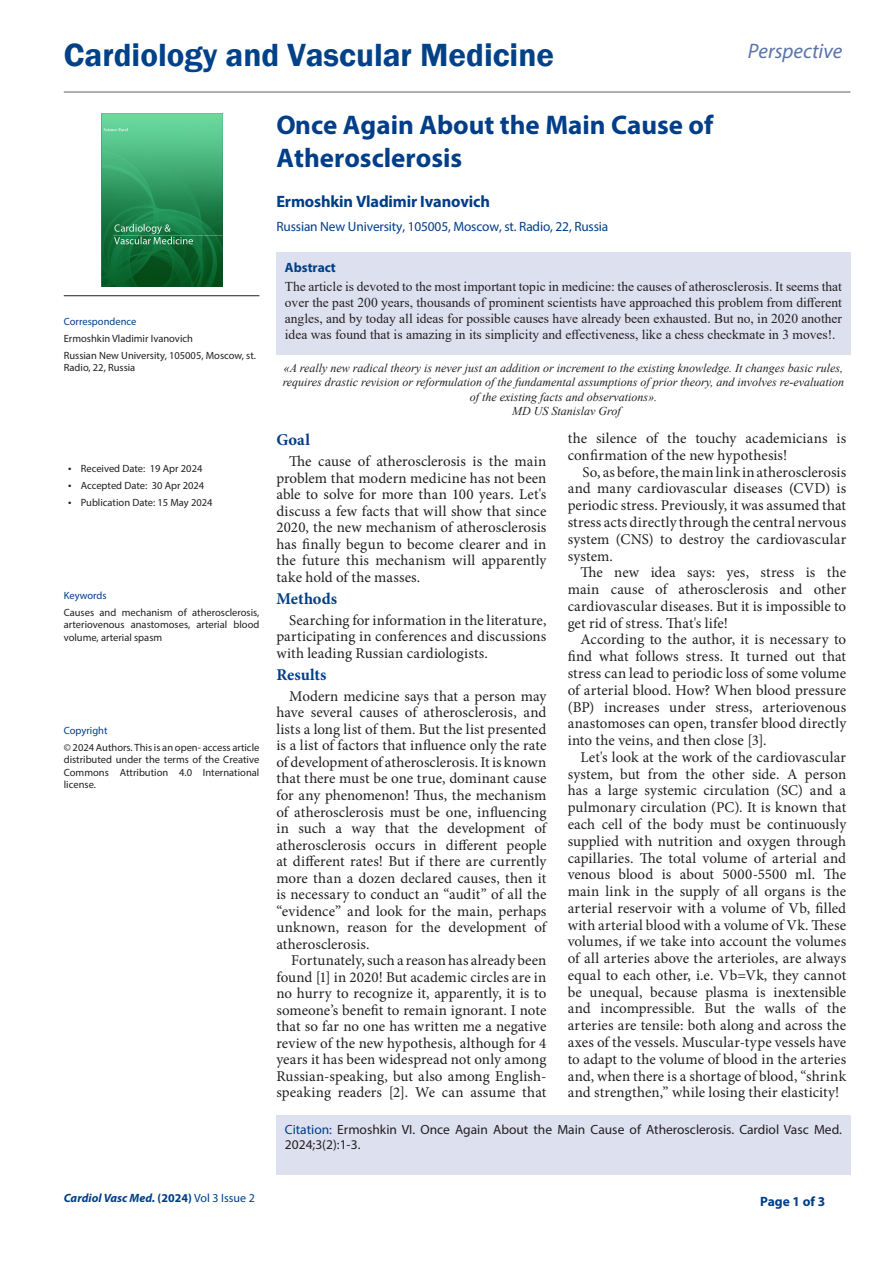
<style>
.page{position:relative;width:893px;height:1263px;background:#fff}
.page>*{position:absolute;margin:0;border:0;box-sizing:border-box;transform-origin:0 0}
.t1{font:600 33px "Franklin Gothic";color:#004188}
.t2{font:700 27px/33px "Myriad Pro";color:#003e88}
.t3{font:italic 21px "Myriad Pro";color:#5a74aa}
.t4{font:700 16.5px "Myriad Pro";letter-spacing:-.01em;color:#003e88}
.t5{font:700 16.5px "Minion Pro";letter-spacing:.005em;color:#003e88}
.t6{font:15px/16.8px "Minion Pro";letter-spacing:.005em;color:#231f20;text-align:justify}
.t7{font:13.5px/16.2px "Times New Roman";color:#231f20;text-align:justify}
.t8{font:13.5px "Myriad Pro";letter-spacing:-.01em;color:#003e88}
.t9{font:700 13.5px "Myriad Pro";color:#003e88}
.t10{font:13.35px/15px "Myriad Pro";color:#231f20}
.t11{font:italic 12px/14.4px "Times New Roman";color:#231f20;text-align:center}
.t12{font:italic 700 12px "Myriad Pro";color:#003e88}
.t13{font:10.5px/12.6px "Myriad Pro";color:#231f20;text-align:justify}
.t14{font:10.5px "Myriad Pro";color:#003e88}
.s1{font-size:12px}
.s2{color:#003e88}
.s3{font-style:normal}
.s4{font-weight:400;font-style:normal}
</style>
<div class="page">
<div style="left:276px;top:1115px;width:574px;height:60px;background:#dde0ef"></div>
<img style="left:101px;top:114px;width:121px;height:172px">
<hr style="left:64px;top:295px;width:195px;height:1px;background:#231f20">
<hr style="left:64px;top:91px;width:786px;height:2px;background:#939598">
<div style="left:276px;top:252px;width:574px;height:102px;background:#dde0ef"></div>
<h1 class="t1" style="left:64px;top:34px;width:492px">Cardiology and Vascular Medicine</h1>
<h3 class="t3" style="left:748px;top:38px;width:96px">Perspective</h3>
<p class="t14" style="left:64px;top:315px;width:74px">Correspondence</p>
<p class="t13" style="left:64px;top:332px;width:131px">Ermoshkin Vladimir Ivanovich</p>
<p class="t13" style="left:64px;top:349px;width:194px">Russian New University, 105005, Moscow, st.<br>Radio, 22, Russia</p>
<p class="t13" style="left:68px;top:462px;width:136px"><span class="s1">•</span> Received Date: 19 Apr 2024</p>
<p class="t13" style="left:68px;top:479px;width:138px"><span class="s1">•</span> Accepted Date: 30 Apr 2024</p>
<p class="t13" style="left:68px;top:496px;width:146px"><span class="s1">•</span> Publication Date: 15 May 2024</p>
<p class="t14" style="left:64px;top:589px;width:44px">Keywords</p>
<p class="t13" style="left:64px;top:606px;width:197px">Causes and mechanism of atherosclerosis, arteriovenous anastomoses, arterial blood volume, arterial spasm</p>
<p class="t14" style="left:64px;top:724px;width:45px">Copyright</p>
<p class="t13" style="left:64px;top:741px;width:197px">© 2024 Authors. This is an open- access article distributed under the terms of the Creative Commons Attribution 4.0 International license.</p>
<p class="t2" style="left:276px;top:108px;width:438px">Once Again About the Main Cause of<br>Atherosclerosis</p>
<p class="t4" style="left:276px;top:190px;width:215px">Ermoshkin Vladimir Ivanovich</p>
<p class="t8" style="left:276px;top:218px;width:333px">Russian New University, 105005, Moscow, st. Radio, 22, Russia</p>
<p class="t9" style="left:285px;top:259px;width:53px">Abstract</p>
<p class="t7" style="left:285px;top:277px;width:559px">The article is devoted to the most important topic in medicine: the causes of atherosclerosis. It seems that over the past 200 years, thousands of prominent scientists have approached this problem from different angles, and by today all ideas for possible causes have already been exhausted. But no, in 2020 another idea was found that is amazing in its simplicity and effectiveness, like a chess checkmate in 3 moves!.</p>
<p class="t11" style="left:283px;top:360px;width:563px">«A really new radical theory is never just an addition or increment to the existing knowledge. It changes basic rules, requires drastic revision or reformulation of the fundamental assumptions of prior theory, and involves re-evaluation of the existing facts and observations».</p>
<p class="t11" style="left:512px;top:404px;width:110px">MD US Stanislav Grof</p>
<p class="t5" style="left:276px;top:428px;width:35px">Goal</p>
<p class="t6" style="left:276px;top:453px;width:272px;text-indent:13px">The cause of atherosclerosis is the main problem that modern medicine has not been able to solve for more than 100 years. Let's discuss a few facts that will show that since 2020, the new mechanism of atherosclerosis has finally begun to become clearer and in the future this mechanism will apparently take hold of the masses.</p>
<p class="t5" style="left:276px;top:587px;width:62px">Methods</p>
<p class="t6" style="left:276px;top:612px;width:272px;text-indent:13px">Searching for information in the literature, participating in conferences and discussions with leading Russian cardiologists.</p>
<p class="t5" style="left:276px;top:663px;width:52px">Results</p>
<p class="t6" style="left:276px;top:688px;width:272px;text-indent:13px">Modern medicine says that a person may have several causes of atherosclerosis, and lists a long list of them. But the list presented is a list of factors that influence only the rate of development of atherosclerosis. It is known that there must be one true, dominant cause for any phenomenon! Thus, the mechanism of atherosclerosis must be one, influencing in such a way that the development of atherosclerosis occurs in different people at different rates! But if there are currently more than a dozen declared causes, then it is necessary to conduct an “audit” of all the “evidence” and look for the main, perhaps unknown, reason for the development of atherosclerosis.</p>
<p class="t6" style="left:276px;top:952px;width:272px;text-indent:15px">Fortunately, such a reason has already been found [1] in 2020! But academic circles are in no hurry to recognize it, apparently, it is to someone’s benefit to remain ignorant. I note that so far no one has written me a negative review of the new hypothesis, although for 4 years it has been widespread not only among Russian-speaking, but also among English&shy;speaking readers [2]. We can assume that</p>
<p class="t6" style="left:568px;top:430px;width:280px">the silence of the touchy academicians is confirmation of the new hypothesis!</p>
<p class="t6" style="left:568px;top:464px;width:280px;text-indent:15px">So, as before, the main link in atherosclerosis and many cardiovascular diseases (CVD) is periodic stress. Previously, it was assumed that stress acts directly through the central nervous system (CNS) to destroy the cardiovascular system.</p>
<p class="t6" style="left:568px;top:564px;width:280px;text-indent:13px">The new idea says: yes, stress is the main cause of atherosclerosis and other cardiovascular diseases. But it is impossible to get rid of stress. That's life!</p>
<p class="t6" style="left:568px;top:631px;width:280px;text-indent:13px">According to the author, it is necessary to find what follows stress. It turned out that stress can lead to periodic loss of some volume of arterial blood. How? When blood pressure (BP) increases under stress, arteriovenous anastomoses can open, transfer blood directly into the veins, and then close [3].</p>
<p class="t6" style="left:568px;top:749px;width:280px;text-indent:13px">Let's look at the work of the cardiovascular system, but from the other side. A person has a large systemic circulation (SC) and a pulmonary circulation (PC). It is known that each cell of the body must be continuously supplied with nutrition and oxygen through capillaries. The total volume of arterial and venous blood is about 5000-5500 ml. The main link in the supply of all organs is the arterial reservoir with a volume of Vb, filled with arterial blood with a volume of Vk. These volumes, if we take into account the volumes of all arteries above the arterioles, are always equal to each other, i.e. Vb=Vk, they cannot be unequal, because plasma is inextensible and incompressible. But the walls of the arteries are tensile: both along and across the axes of the vessels. Muscular-type vessels have to adapt to the volume of blood in the arteries and, when there is a shortage of blood, “shrink and strengthen,” while losing their elasticity!</p>
<p class="t10" style="left:285px;top:1122px;width:559px"><span class="s2">Citation:</span> Ermoshkin VI. Once Again About the Main Cause of Atherosclerosis. Cardiol Vasc Med.<br>2024;3(2):1-3.</p>
<p class="t12" style="left:64px;top:1190px;width:193px">Cardiol Vasc Med. <span class="s3">(2024)</span> <span class="s4">Vol 3 Issue 2</span></p>
<p class="t9" style="left:760px;top:1192px;width:67px">Page 1 of 3</p>
</div>
